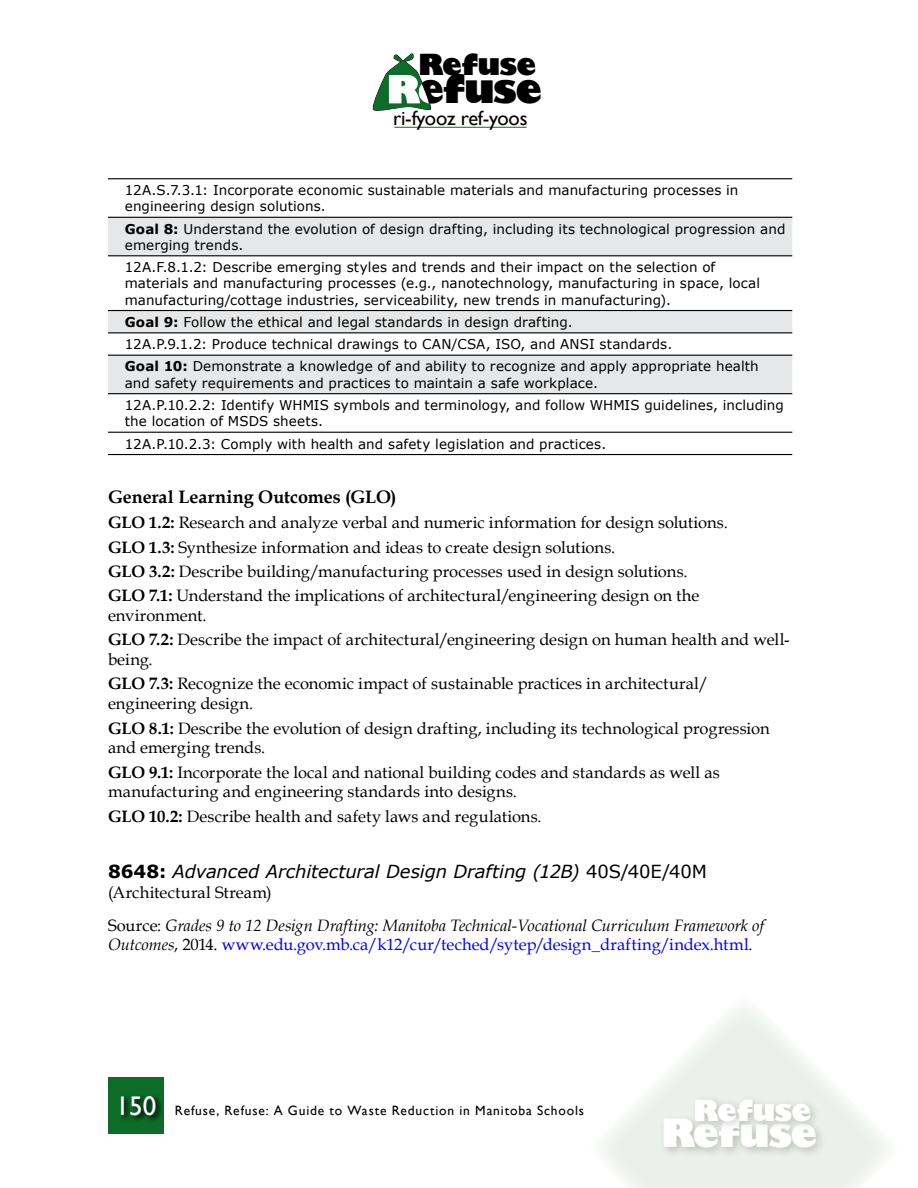
<style>
.page{position:relative;width:918px;height:1188px;background:#fff}
.page>*{position:absolute;margin:0;border:0;box-sizing:border-box;transform-origin:0 0}
.t1{font:800 38.1px "Gill Sans";letter-spacing:-.04em;color:#fff}
.t2{font:800 38.1px "Gill Sans";letter-spacing:-.04em;color:#000}
.t3{font:800 28.35px "Gill Sans";letter-spacing:-.025em;color:#fff}
.t4{font:800 28.35px "Gill Sans";letter-spacing:-.025em;color:#000}
.t5{font:20.4px "Gill Sans";letter-spacing:-.01em;color:#000}
.Head_C{font:italic 18px "Verdana";letter-spacing:-.005em;color:#000}
.Head_D{font:700 18px "Book Antiqua";color:#000}
.Appendix_S_Paragraph{font:16.5px/19.8px "Book Antiqua";letter-spacing:.005em;color:#000}
.Paragraph_End___3{font:italic 16.5px/19.8px "Book Antiqua";letter-spacing:-.005em;color:#000}
.Paragraph_End___3-2{font:16.5px "Book Antiqua";letter-spacing:.005em;color:#000}
.Head_C-2{font:16.5px "Book Antiqua";letter-spacing:.01em;color:#000}
.Table_Paragraph_A{font:13.5px/16.2px "Verdana";letter-spacing:.005em;color:#000}
.t6{font:13.5px "Gill Sans";letter-spacing:.065em;color:#000}
.s1{font-weight:700}
.s2{font-weight:700;font-style:normal}
.s3{font-style:normal}
.s4{font-style:normal;color:#0000fa}
.s5{font-size:27px;color:#fff}
</style>
<div class="page">
<svg style="left:602px;top:1007px;width:285px;height:181px;fill:#f2f5f1"></svg>
<div style="left:659px;top:1113px;width:168px;height:46px;background:#000;opacity:.2"></div>
<div style="left:691px;top:1094px;width:130px;height:37px;background:#000;opacity:.2"></div>
<hr style="left:394px;top:127px;width:133px;height:1px;background:#0e6c29">
<svg style="left:372px;top:53px;width:59px;height:58px"></svg>
<div style="left:108px;top:1078px;width:55px;height:56px;background:#0e6c29"></div>
<svg style="left:121px;top:1094px;width:43px;height:29px"></svg>
<svg style="left:108px;top:218px;width:684px;height:175px;fill:#e6e7e8"></svg>
<hr style="left:108px;top:178px;width:684px;height:1px;background:#000">
<hr style="left:108px;top:217px;width:684px;height:1px;background:#000">
<hr style="left:108px;top:255px;width:684px;height:1px;background:#000">
<hr style="left:108px;top:310px;width:684px;height:1px;background:#000">
<hr style="left:108px;top:332px;width:684px;height:1px;background:#000">
<hr style="left:108px;top:355px;width:684px;height:1px;background:#000">
<hr style="left:108px;top:393px;width:684px;height:1px;background:#000">
<hr style="left:108px;top:432px;width:684px;height:1px;background:#000">
<hr style="left:108px;top:454px;width:684px;height:1px;background:#000">
<h2 class="t4" style="left:418px;top:47px;width:120px">Refuse</h2>
<h1 class="t2" style="left:386px;top:65px;width:157px">Refuse</h1>
<h3 class="t5" style="left:393px;top:106px;width:136px">ri-fyooz ref-yoos</h3>
<p class="Table_Paragraph_A" style="left:125px;top:182px;width:615px">12A.S.7.3.1: Incorporate economic sustainable materials and manufacturing processes in engineering design solutions.</p>
<p class="Table_Paragraph_A" style="left:125px;top:220px;width:662px"><span class="s1">Goal 8:</span> Understand the evolution of design drafting, including its technological progression and emerging trends.</p>
<p class="Table_Paragraph_A" style="left:125px;top:259px;width:637px">12A.F.8.1.2: Describe emerging styles and trends and their impact on the selection of materials and manufacturing processes (e.g., nanotechnology, manufacturing in space, local manufacturing/cottage industries, serviceability, new trends in manufacturing).</p>
<p class="Table_Paragraph_A" style="left:125px;top:313px;width:449px"><span class="s1">Goal 9:</span> Follow the ethical and legal standards in design drafting.</p>
<p class="Table_Paragraph_A" style="left:125px;top:336px;width:549px">12A.P.9.1.2: Produce technical drawings to CAN/CSA, ISO, and ANSI standards.</p>
<p class="Table_Paragraph_A" style="left:125px;top:358px;width:636px"><span class="s1">Goal 10:</span> Demonstrate a knowledge of and ability to recognize and apply appropriate health and safety requirements and practices to maintain a safe workplace.</p>
<p class="Table_Paragraph_A" style="left:125px;top:397px;width:661px">12A.P.10.2.2: Identify WHMIS symbols and terminology, and follow WHMIS guidelines, including the location of MSDS sheets.</p>
<p class="Table_Paragraph_A" style="left:125px;top:435px;width:483px">12A.P.10.2.3: Comply with health and safety legislation and practices.</p>
<h4 class="Head_D" style="left:108px;top:484px;width:290px">General Learning Outcomes (GLO)</h4>
<p class="Appendix_S_Paragraph" style="left:108px;top:512px;width:621px"><span class="s1">GLO 1.2:</span> Research and analyze verbal and numeric information for design solutions.</p>
<p class="Appendix_S_Paragraph" style="left:108px;top:537px;width:509px"><span class="s1">GLO 1.3:</span> Synthesize information and ideas to create design solutions.</p>
<p class="Appendix_S_Paragraph" style="left:108px;top:561px;width:581px"><span class="s1">GLO 3.2:</span> Describe building/manufacturing processes used in design solutions.</p>
<p class="Appendix_S_Paragraph" style="left:108px;top:585px;width:593px"><span class="s1">GLO 7.1:</span> Understand the implications of architectural/engineering design on the environment.</p>
<p class="Appendix_S_Paragraph" style="left:108px;top:629px;width:683px"><span class="s1">GLO 7.2:</span> Describe the impact of architectural/engineering design on human health and well&shy;being.</p>
<p class="Appendix_S_Paragraph" style="left:108px;top:674px;width:602px"><span class="s1">GLO 7.3:</span> Recognize the economic impact of sustainable practices in architectural/ engineering design.</p>
<p class="Appendix_S_Paragraph" style="left:108px;top:718px;width:663px"><span class="s1">GLO 8.1:</span> Describe the evolution of design drafting, including its technological progression and emerging trends.</p>
<p class="Appendix_S_Paragraph" style="left:108px;top:762px;width:613px"><span class="s1">GLO 9.1:</span> Incorporate the local and national building codes and standards as well as manufacturing and engineering standards into designs.</p>
<p class="Paragraph_End___3-2" style="left:108px;top:805px;width:435px"><span class="s1">GLO 10.2:</span> Describe health and safety laws and regulations.</p>
<h3 class="Head_C" style="left:108px;top:860px;width:601px"><span class="s2">8648:</span> Advanced Architectural Design Drafting (12B) <span class="s3">40S/40E/40M</span></h3>
<h3 class="Head_C-2" style="left:108px;top:881px;width:165px">(Architectural Stream)</h3>
<p class="Paragraph_End___3" style="left:108px;top:915px;width:657px"><span class="s3">Source:</span> Grades 9 to 12 Design Drafting: Manitoba Technical-Vocational Curriculum Framework of<br>Outcomes<span class="s3">, 2014.</span> <span class="s4">www.edu.gov.mb.ca/k12/cur/teched/sytep/design_drafting/index.html</span><span class="s3">.</span></p>
<p class="t6" style="left:116px;top:1103px;width:470px"><span class="s5">150</span> Refuse, Refuse: A Guide to Waste Reduction in Manitoba Schools</p>
<h2 class="t3" style="left:693px;top:1092px;width:120px">Refuse</h2>
<h1 class="t1" style="left:661px;top:1110px;width:157px">Refuse</h1>
</div>
